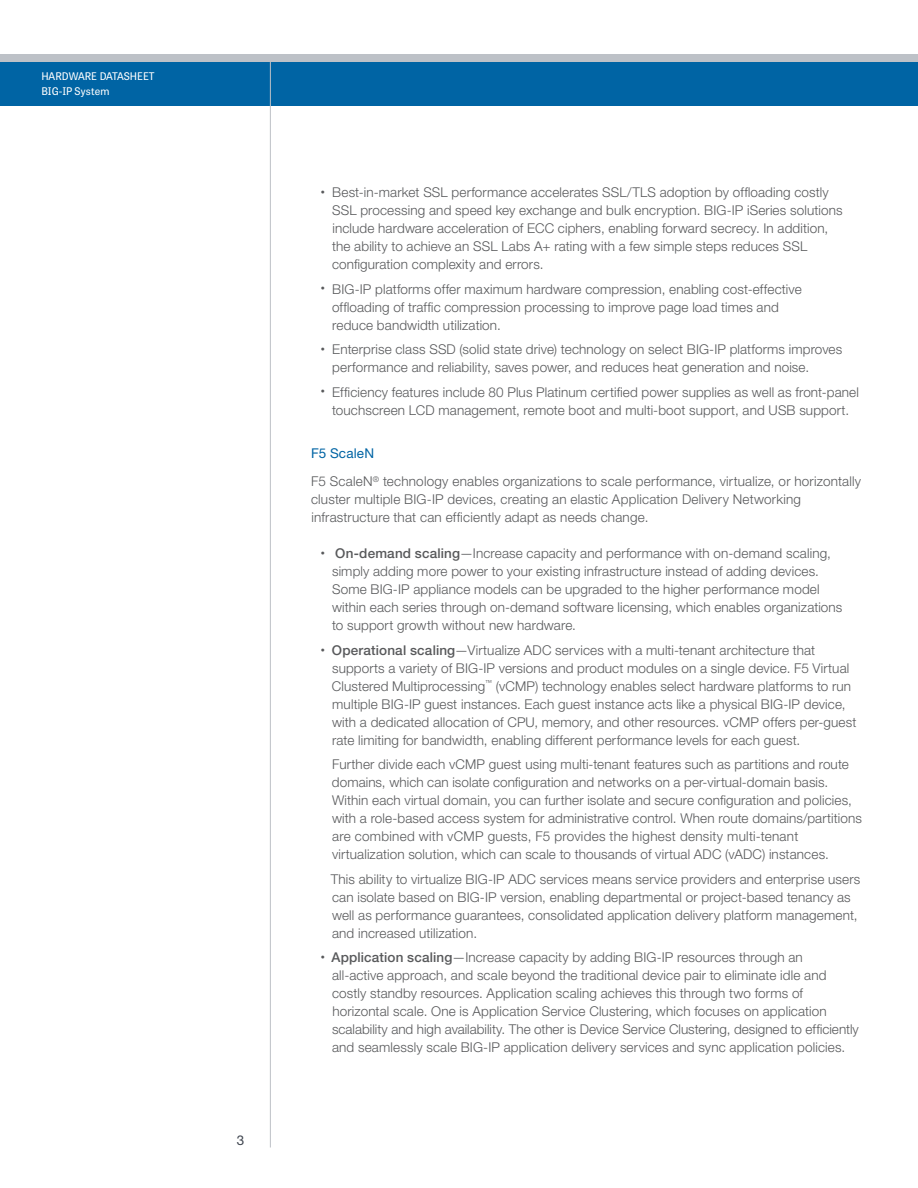
<style>
.page{position:relative;width:918px;height:1188px;background:#fff}
.page>*{position:absolute;margin:0;border:0;box-sizing:border-box;transform-origin:0 0}
.t1{font:300 13.5px/18px "Helvetica Neue LT Std";letter-spacing:.01em;color:#58595b}
.t2{font:13.5px "Helvetica Neue LT Std";color:#3f454f}
.t3{font:10.5px/15px "Tablet Gothic";color:#fff}
.t4{font:300 7.05px "Helvetica Neue LT Std";color:#58595b}
.s1{font-weight:400;color:#0064a4}
.s2{font-weight:500}
</style>
<div class="page">
<hr style="left:270px;top:105px;width:1px;height:1043px;background:#bdc1c7">
<div style="left:0;top:56px;width:918px;height:50px;background:#0064a4"></div>
<div style="left:0;top:54px;width:918px;height:7px;background:#bdc1c7"></div>
<hr style="left:270px;top:54px;width:1px;height:52px;background:#bdc1c7">
<p class="t3" style="left:41px;top:68px;width:115px">HARDWARE DATASHEET<br>BIG-IP System</p>
<p class="t2" style="left:237px;top:1132px;width:9px">3</p>
<p class="t1" style="left:332px;top:183px;width:512px;text-indent:-11px"><sup>•</sup> Best-in-market SSL performance accelerates SSL/TLS adoption by offloading costly SSL processing and speed key exchange and bulk encryption. BIG-IP iSeries solutions include hardware acceleration of ECC ciphers, enabling forward secrecy. In addition, the ability to achieve an SSL Labs A+ rating with a few simple steps reduces SSL configuration complexity and errors.</p>
<p class="t1" style="left:332px;top:280px;width:471px;text-indent:-11px"><sup>•</sup> BIG-IP platforms offer maximum hardware compression, enabling cost-effective offloading of traffic compression processing to improve page load times and reduce bandwidth utilization.</p>
<p class="t1" style="left:332px;top:340px;width:512px;text-indent:-11px"><sup>•</sup> Enterprise class SSD (solid state drive) technology on select BIG-IP platforms improves performance and reliability, saves power, and reduces heat generation and noise.</p>
<p class="t1" style="left:321px;top:382px;width:540px;text-align:center"><sup>•</sup> Efficiency features include 80 Plus Platinum certified power supplies as well as front-panel touchscreen LCD management, remote boot and multi-boot support, and USB support.</p>
<p class="t1" style="left:311px;top:438px;width:551px;line-height:28.8px"><span class="s1">F5 ScaleN<br></span>F5 ScaleN<sup>®</sup> technology enables organizations to scale performance, virtualize, or horizontally</p>
<p class="t1" style="left:311px;top:490px;width:492px">cluster multiple BIG-IP devices, creating an elastic Application Delivery Networking infrastructure that can efficiently adapt as needs change.</p>
<p class="t1" style="left:332px;top:544px;width:512px;text-indent:-11px"><sup>•</sup> <span class="s2">On-demand scaling</span>—Increase capacity and performance with on-demand scaling, simply adding more power to your existing infrastructure instead of adding devices.<br>Some BIG-IP appliance models can be upgraded to the higher performance model within each series through on-demand software licensing, which enables organizations to support growth without new hardware.</p>
<p class="t1" style="left:332px;top:641px;width:519px;text-indent:-11px"><sup>•</sup> <span class="s2">Operational scaling</span>—Virtualize ADC services with a multi-tenant architecture that supports a variety of BIG-IP versions and product modules on a single device. F5 Virtual<br>Clustered Multiprocessing</p>
<p class="t4" style="left:485px;top:678px;width:8px">™</p>
<p class="t1" style="left:332px;top:677px;width:526px;text-indent:164px">(vCMP) technology enables select hardware platforms to run multiple BIG-IP guest instances. Each guest instance acts like a physical BIG-IP device, with a dedicated allocation of CPU, memory, and other resources. vCMP offers per-guest rate limiting for bandwidth, enabling different performance levels for each guest.</p>
<p class="t1" style="left:332px;top:755px;width:532px">Further divide each vCMP guest using multi-tenant features such as partitions and route domains, which can isolate configuration and networks on a per-virtual-domain basis.<br>Within each virtual domain, you can further isolate and secure configuration and policies, with a role-based access system for administrative control. When route domains/partitions are combined with vCMP guests, F5 provides the highest density multi-tenant virtualization solution, which can scale to thousands of virtual ADC (vADC) instances.</p>
<p class="t1" style="left:331px;top:870px;width:531px">This ability to virtualize BIG-IP ADC services means service providers and enterprise users can isolate based on BIG-IP version, enabling departmental or project-based tenancy as well as performance guarantees, consolidated application delivery platform management, and increased utilization.</p>
<p class="t1" style="left:332px;top:948px;width:528px;text-indent:-11px"><sup>•</sup> <span class="s2">Application scaling</span>—Increase capacity by adding BIG-IP resources through an<br>all-active approach, and scale beyond the traditional device pair to eliminate idle and costly standby resources. Application scaling achieves this through two forms of horizontal scale. One is Application Service Clustering, which focuses on application scalability and high availability. The other is Device Service Clustering, designed to efficiently and seamlessly scale BIG-IP application delivery services and sync application policies.</p>
</div>
